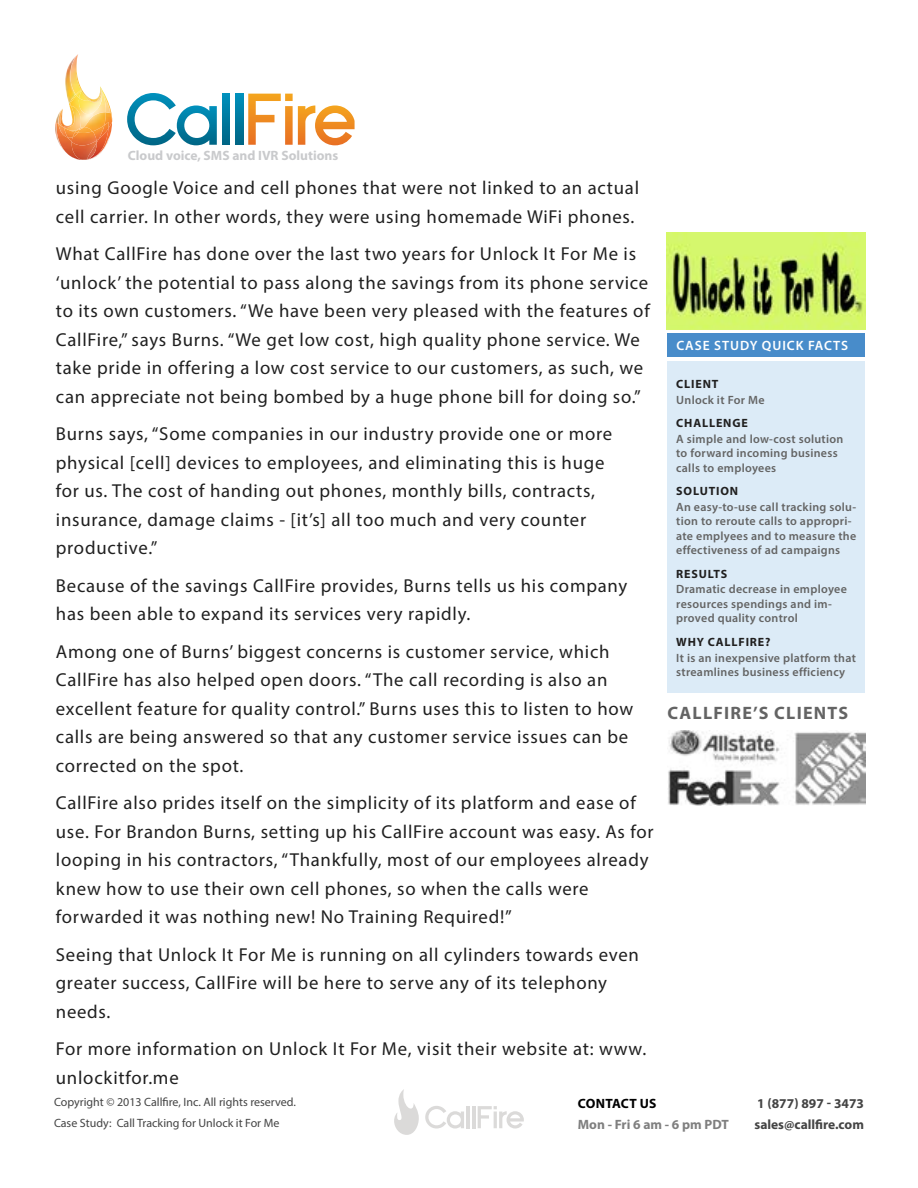
<style>
.page{position:relative;width:918px;height:1188px;background:#fff}
.page>*{position:absolute;margin:0;border:0;box-sizing:border-box;transform-origin:0 0}
.t1{font:18.75px/28.5px "Myriad Pro";letter-spacing:.04em;color:#202020}
.t2{font:700 18px "Myriad Pro";letter-spacing:.07em;color:#646464}
.t3{font:700 13.5px/21px "Myriad Pro";color:#444}
.t4{font:700 13.5px "Myriad Pro";color:#c9cacc}
.t5{font:600 13.5px "Myriad Pro";letter-spacing:.07em;color:#fff}
.t6{font:700 13.5px "Myriad Pro";color:#7f7f7f}
.t7{font:700 13.5px "Myriad Pro";letter-spacing:.02em;color:#000}
.t8{font:600 12px/14.4px "Myriad Pro";letter-spacing:.025em;color:#646464}
.t9{font:12px/21px "Myriad Pro";color:#444}
.t10{font:700 12px "Myriad Pro";letter-spacing:.07em;color:#201f1f}
</style>
<div class="page">
<img style="left:55px;top:64px;width:15px;height:74px">
<img style="left:108px;top:131px;width:4px;height:10px">
<img style="left:57px;top:123px;width:15px;height:34px">
<img style="left:97px;top:139px;width:11px;height:17px">
<img style="left:70px;top:54px;width:8px;height:33px">
<img style="left:58px;top:109px;width:6px;height:19px">
<img style="left:59px;top:127px;width:5px;height:11px">
<img style="left:75px;top:74px;width:4px;height:13px">
<img style="left:59px;top:111px;width:5px;height:16px">
<img style="left:72px;top:142px;width:25px;height:18px">
<img style="left:86px;top:143px;width:11px;height:16px">
<img style="left:69px;top:87px;width:43px;height:44px">
<img style="left:102px;top:89px;width:10px;height:39px">
<img style="left:68px;top:128px;width:36px;height:14px">
<img style="left:99px;top:122px;width:10px;height:17px">
<img style="left:70px;top:91px;width:36px;height:37px">
<img style="left:103px;top:93px;width:7px;height:20px">
<img style="left:64px;top:106px;width:17px;height:18px">
<img style="left:78px;top:91px;width:25px;height:23px">
<svg style="left:76px;top:81px;width:26px;height:21px"></svg>
<img style="left:84px;top:127px;width:9px;height:4px">
<img style="left:72px;top:131px;width:24px;height:14px">
<svg style="left:64px;top:124px;width:20px;height:14px"></svg>
<svg style="left:127px;top:93px;width:90px;height:52px"></svg>
<svg style="left:222px;top:94px;width:8px;height:51px"></svg>
<svg style="left:236px;top:94px;width:7px;height:51px"></svg>
<svg style="left:248px;top:94px;width:107px;height:51px"></svg>
<div style="left:667px;top:333px;width:198px;height:24px;background:#488cca"></div>
<img style="left:668px;top:730px;width:197px;height:76px">
<svg style="left:394px;top:1089px;width:25px;height:46px"></svg>
<svg style="left:425px;top:1106px;width:39px;height:23px"></svg>
<hr style="left:466px;top:1106px;width:4px;height:22px;background:#dbdad9">
<hr style="left:472px;top:1106px;width:3px;height:22px;background:#dbdad9">
<svg style="left:478px;top:1106px;width:46px;height:23px"></svg>
<div style="left:667px;top:362px;width:198px;height:331px;background:#dcebf7"></div>
<img style="left:666px;top:232px;width:199px;height:98px">
<p class="t4" style="left:128px;top:146px;width:212px">CLOUD VOICE, SMS AND IVR SOLUTIONS</p>
<p class="t1" style="left:56px;top:173px;width:585px">using Google Voice and cell phones that were not linked to an actual cell carrier. In other words, they were using homemade WiFi phones.</p>
<p class="t1" style="left:56px;top:239px;width:595px">What CallFire has done over the last two years for Unlock It For Me is ‘unlock’ the potential to pass along the savings from its phone service to its own customers. “We have been very pleased with the features of CallFire,” says Burns. “We get low cost, high quality phone service. We take pride in offering a low cost service to our customers, as such, we can appreciate not being bombed by a huge phone bill for doing so.”</p>
<p class="t1" style="left:56px;top:419px;width:558px">Burns says, “Some companies in our industry provide one or more physical [cell] devices to employees, and eliminating this is huge for us. The cost of handing out phones, monthly bills, contracts, insurance, damage claims - [it’s] all too much and very counter productive.”</p>
<p class="t1" style="left:56px;top:571px;width:573px">Because of the savings CallFire provides, Burns tells us his company has been able to expand its services very rapidly.</p>
<p class="t1" style="left:56px;top:637px;width:579px">Among one of Burns’ biggest concerns is customer service, which CallFire has also helped open doors. “The call recording is also an excellent feature for quality control.” Burns uses this to listen to how calls are being answered so that any customer service issues can be corrected on the spot.</p>
<p class="t1" style="left:56px;top:788px;width:599px">CallFire also prides itself on the simplicity of its platform and ease of use. For Brandon Burns, setting up his CallFire account was easy. As for looping in his contractors, “Thankfully, most of our employees already knew how to use their own cell phones, so when the calls were forwarded it was nothing new! No Training Required!”</p>
<p class="t1" style="left:56px;top:940px;width:585px">Seeing that Unlock It For Me is running on all cylinders towards even greater success, CallFire will be here to serve any of its telephony needs.</p>
<p class="t1" style="left:56px;top:1034px;width:592px">For more information on Unlock It For Me, visit their website at: www. unlockitfor.me</p>
<p class="t5" style="left:676px;top:337px;width:173px">Case Study Quick Facts</p>
<p class="t10" style="left:676px;top:376px;width:44px">CLIENT</p>
<p class="t8" style="left:676px;top:392px;width:90px">Unlock it For Me</p>
<p class="t10" style="left:676px;top:415px;width:73px">CHALLENGE</p>
<p class="t8" style="left:676px;top:431px;width:169px">A simple and low-cost solution to forward incoming business calls to employees</p>
<p class="t10" style="left:676px;top:483px;width:63px">SOLUTION</p>
<p class="t8" style="left:676px;top:499px;width:182px">An easy-to-use call tracking solu&shy;tion to reroute calls to appropri&shy;ate emplyees and to measure the effectiveness of ad campaigns</p>
<p class="t10" style="left:676px;top:566px;width:51px">RESULTS</p>
<p class="t8" style="left:676px;top:582px;width:172px">Dramatic decrease in employee resources spendings and im&shy;proved quality control</p>
<p class="t10" style="left:676px;top:634px;width:96px">WHY CALLFIRE?</p>
<p class="t8" style="left:676px;top:650px;width:181px">It is an inexpensive platform that streamlines business efficiency</p>
<p class="t2" style="left:667px;top:701px;width:181px">CALLFIRE’S CLIENTS</p>
<p class="t9" style="left:54px;top:1092px;width:243px">Copyright © 2013 Callfire, Inc. All rights reserved.<br>Case Study: Call Tracking for Unlock it For Me</p>
<p class="t7" style="left:578px;top:1094px;width:79px">CONTACT US</p>
<p class="t6" style="left:578px;top:1115px;width:152px">MON - FRI 6 AM - 6 PM PDT</p>
<p class="t3" style="left:755px;top:1092px;width:111px">1 (877) 897 - 3473<br>SALES@CALLFIRE.COM</p>
</div>
